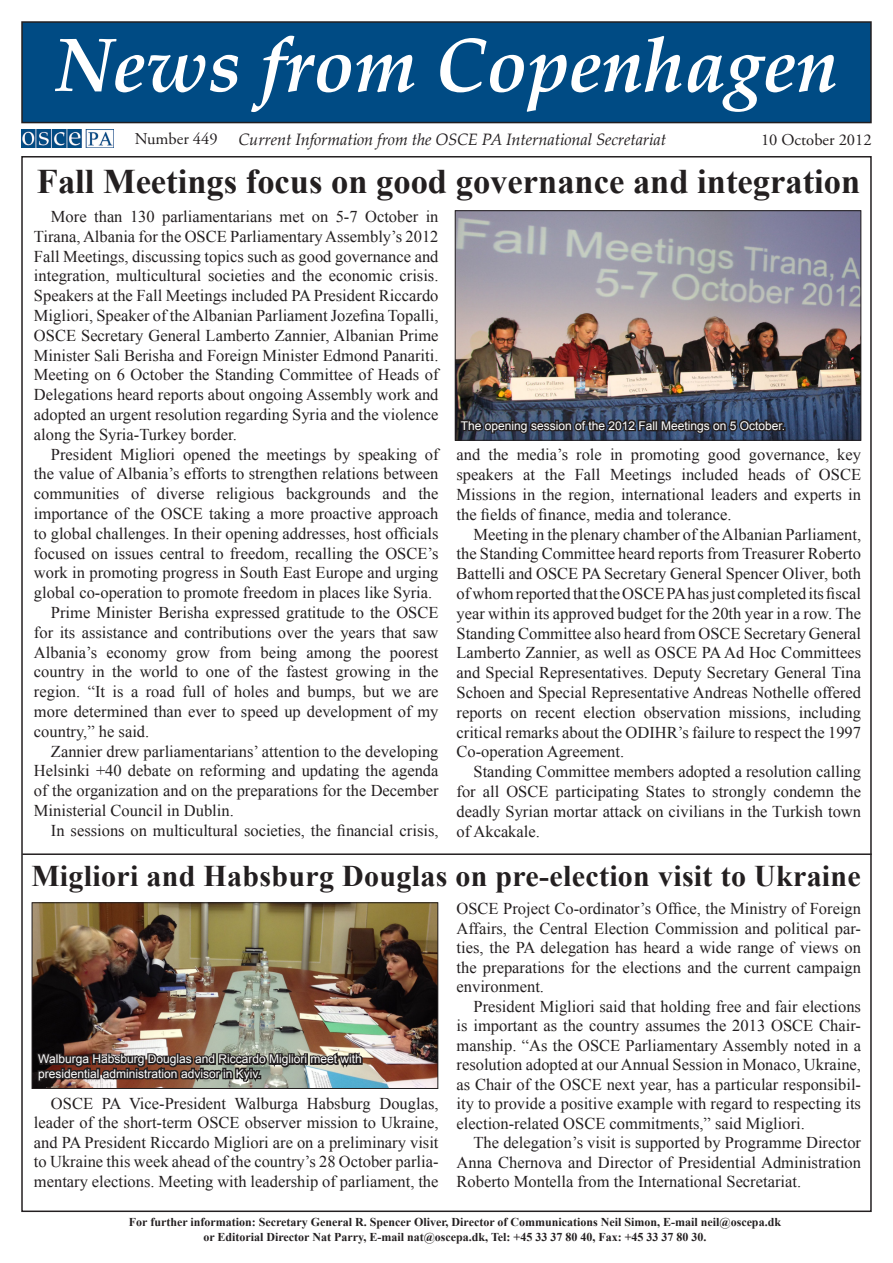
<style>
.page{position:relative;width:893px;height:1263px;background:#fff}
.page>*{position:absolute;margin:0;border:0;box-sizing:border-box;transform-origin:0 0}
.t1{font:italic 700 75.3px "Palatino Linotype";color:#fff}
.t2{font:700 34.5px "Times New Roman";color:#231f20}
.t3{font:700 30px "Times New Roman";letter-spacing:.01em;color:#231f20}
.Body_text{font:16.5px/19.8px "Times New Roman";color:#231f20;text-align:justify}
.t4{font:italic 16.5px "Palatino Linotype";letter-spacing:-.01em;color:#231f20}
.t5{font:16.5px "Adobe Garamond Pro";color:#231f20}
.t6{font:700 12px/14.4px "Times New Roman";color:#231f20;text-align:center}
.Body_text-2{font:12px/14.4px "Arial";color:#fff}
</style>
<div class="page">
<div style="left:22px;top:22px;width:849px;height:101px;background:#004b84"></div>
<div style="left:21px;top:21px;width:851px;height:102px;border:1px solid #231f20"></div>
<img style="left:21px;top:129px;width:92px;height:19px">
<img style="left:34px;top:904px;width:402px;height:183px">
<div style="left:32px;top:902px;width:406px;height:187px;border:1px solid #231f20"></div>
<img style="left:35px;top:1029px;width:329px;height:60px">
<hr style="left:22px;top:853px;width:850px;height:2px;background:#231f20">
<img style="left:457px;top:212px;width:402px;height:226px">
<div style="left:455px;top:210px;width:406px;height:230px;border:1px solid #231f20"></div>
<svg style="left:458px;top:404px;width:328px;height:35px;background:#333e54"></svg>
<p class="t1" style="left:55px;top:12px;width:784px">News from Copenhagen</p>
<p class="t5" style="left:135px;top:129px;width:84px">Number 449</p>
<p class="t4" style="left:238px;top:128px;width:429px">Current Information from the OSCE PA International Secretariat</p>
<p class="t5" style="left:761px;top:130px;width:112px">10 October 2012</p>
<p class="t2" style="left:37px;top:158px;width:825px">Fall Meetings focus on good governance and integration</p>
<p class="Body_text" style="left:34px;top:206px;width:406px;text-indent:17px">More than 130 parliamentarians met on 5-7 October in Tirana, Albania for the OSCE Parliamentary Assembly’s 2012<br>Fall Meetings, discussing topics such as good governance and integration, multicultural societies and the economic crisis.<br>Speakers at the Fall Meetings included PA President Riccardo Migliori, Speaker of the Albanian Parliament Jozefina Topalli, OSCE Secretary General Lamberto Zannier, Albanian Prime Minister Sali Berisha and Foreign Minister Edmond Panariti.<br>Meeting on 6 October the Standing Committee of Heads of Delegations heard reports about ongoing Assembly work and adopted an urgent resolution regarding Syria and the violence along the Syria-Turkey border.</p>
<p class="Body_text" style="left:34px;top:444px;width:406px;text-indent:17px">President Migliori opened the meetings by speaking of the value of Albania’s efforts to strengthen relations between communities of diverse religious backgrounds and the importance of the OSCE taking a more proactive approach to global challenges. In their opening addresses, host officials focused on issues central to freedom, recalling the OSCE’s work in promoting progress in South East Europe and urging global co-operation to promote freedom in places like Syria.</p>
<p class="Body_text" style="left:34px;top:602px;width:406px;text-indent:17px">Prime Minister Berisha expressed gratitude to the OSCE for its assistance and contributions over the years that saw Albania’s economy grow from being among the poorest country in the world to one of the fastest growing in the region. “It is a road full of holes and bumps, but we are more determined than ever to speed up development of my country,” he said.</p>
<p class="Body_text" style="left:34px;top:741px;width:406px;text-indent:17px">Zannier drew parliamentarians’ attention to the developing Helsinki +40 debate on reforming and updating the agenda of the organization and on the preparations for the December Ministerial Council in Dublin.</p>
<p class="Body_text" style="left:51px;top:820px;width:389px">In sessions on multicultural societies, the financial crisis,</p>
<p class="Body_text-2" style="left:461px;top:418px;width:326px">The opening session of the 2012 Fall Meetings on 5 October.</p>
<p class="Body_text" style="left:457px;top:445px;width:406px">and the media’s role in promoting good governance, key speakers at the Fall Meetings included heads of OSCE Missions in the region, international leaders and experts in the fields of finance, media and tolerance.</p>
<p class="Body_text" style="left:457px;top:524px;width:406px;text-indent:17px">Meeting in the plenary chamber of the Albanian Parliament, the Standing Committee heard reports from Treasurer Roberto Battelli and OSCE PA Secretary General Spencer Oliver, both of whom reported that the OSCE PA has just completed its fiscal year within its approved budget for the 20th year in a row. The Standing Committee also heard from OSCE Secretary General Lamberto Zannier, as well as OSCE PA Ad Hoc Committees and Special Representatives. Deputy Secretary General Tina Schoen and Special Representative Andreas Nothelle offered reports on recent election observation missions, including critical remarks about the ODIHR’s failure to respect the 1997<br>Co-operation Agreement.</p>
<p class="Body_text" style="left:457px;top:762px;width:406px;text-indent:17px">Standing Committee members adopted a resolution calling for all OSCE participating States to strongly condemn the deadly Syrian mortar attack on civilians in the Turkish town of Akcakale.</p>
<p class="t3" style="left:31px;top:855px;width:831px">Migliori and Habsburg Douglas on pre-election visit to Ukraine</p>
<p class="Body_text-2" style="left:38px;top:1052px;width:325px">Walburga Habsburg Douglas and Riccardo Migliori meet with presidential administration advisor in Kyiv.</p>
<p class="Body_text" style="left:34px;top:1093px;width:406px;text-indent:17px">OSCE PA Vice-President Walburga Habsburg Douglas, leader of the short-term OSCE observer mission to Ukraine, and PA President Riccardo Migliori are on a preliminary visit to Ukraine this week ahead of the country’s 28 October parlia&shy;mentary elections. Meeting with leadership of parliament, the</p>
<p class="Body_text" style="left:457px;top:898px;width:406px">OSCE Project Co-ordinator’s Office, the Ministry of Foreign Affairs, the Central Election Commission and political par&shy;ties, the PA delegation has heard a wide range of views on the preparations for the elections and the current campaign environment.</p>
<p class="Body_text" style="left:457px;top:996px;width:406px;text-indent:17px">President Migliori said that holding free and fair elections is important as the country assumes the 2013 OSCE Chair&shy;manship. “As the OSCE Parliamentary Assembly noted in a resolution adopted at our Annual Session in Monaco, Ukraine, as Chair of the OSCE next year, has a particular responsibil&shy;ity to provide a positive example with regard to respecting its election-related OSCE commitments,” said Migliori.</p>
<p class="Body_text" style="left:457px;top:1132px;width:406px;text-indent:17px">The delegation’s visit is supported by Programme Director Anna Chernova and Director of Presidential Administration Roberto Montella from the International Secretariat.</p>
<p class="t6" style="left:129px;top:1215px;width:653px">For further information: Secretary General R. Spencer Oliver, Director of Communications Neil Simon, E-mail neil@oscepa.dk or Editorial Director Nat Parry, E-mail nat@oscepa.dk, Tel: +45 33 37 80 40, Fax: +45 33 37 80 30.</p>
</div>
